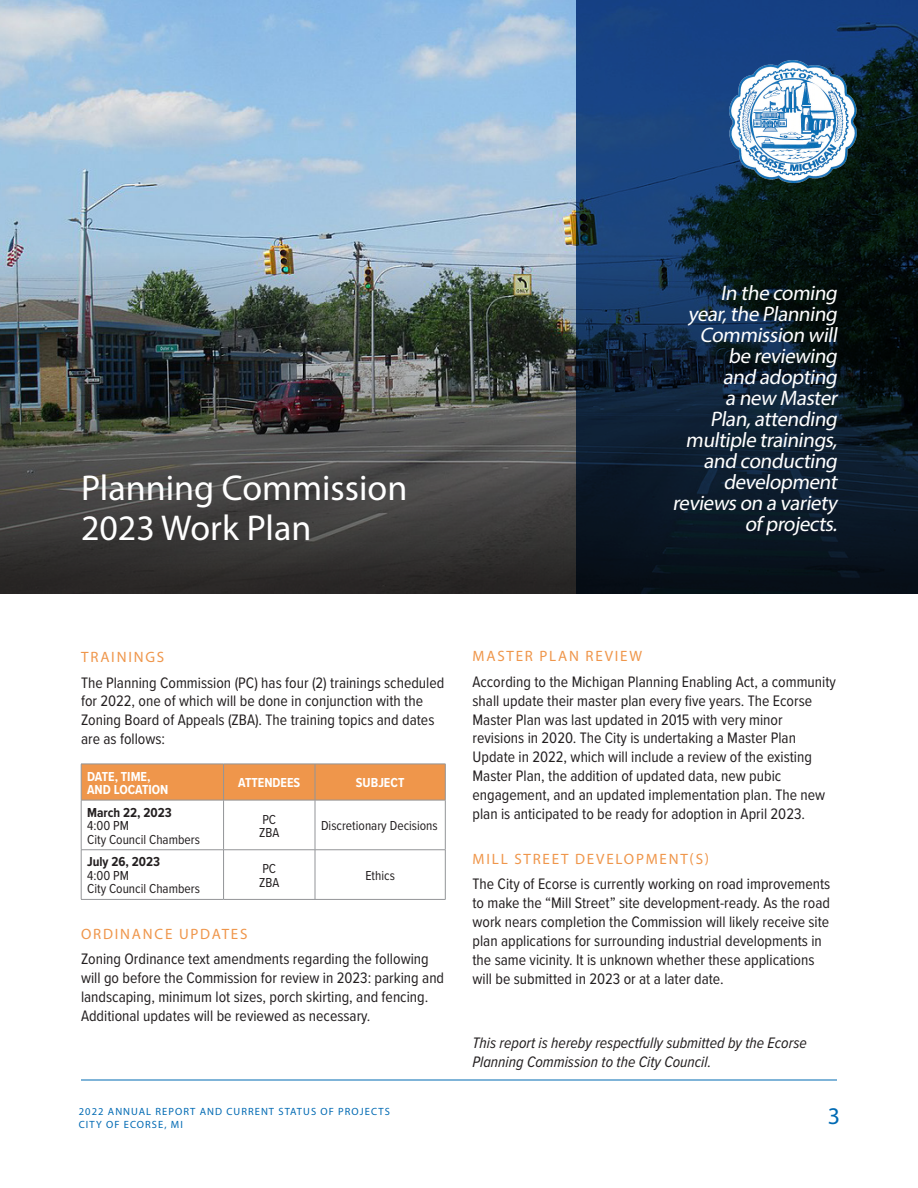
<style>
.page{position:relative;width:918px;height:1188px;background:#fff}
.page>*{position:absolute;margin:0;border:0;box-sizing:border-box;transform-origin:0 0}
.HEADING_1{font:36px/40.5px "Myriad Pro";color:#fff}
.t1{font:24px "Myriad Pro";color:#006ab3}
.t2{font:italic 21px/21px "Myriad Pro";color:#fff;text-align:right}
.t3{font:15.75px/18.9px "Proxima Nova Cond";color:#231f20}
.BODY{font:italic 15.75px/18.9px "Proxima Nova Cond";color:#231f20}
.HEADING_2{font:15px "Myriad Pro";letter-spacing:.12em;color:#ef964b}
.TABLE_-_BODY_-_LEFT{font:13.5px/13.5px "Proxima Nova Cond";color:#231f20}
.TABLE_-_HD_-_LEFT{font:700 13.5px/13.5px "Proxima Nova Cond";color:#fff}
.TABLE_-_BODY_-_LEFT-2{font:700 13.5px "Proxima Nova Cond";color:#231f20}
.t4{font:10.5px/12.6px "Myriad Pro";letter-spacing:.1em;color:#006ab3}
</style>
<div class="page">
<hr style="left:81px;top:1080px;width:756px;height:1px;background:#006ab3">
<img style="left:0;top:0;width:576px;height:256px">
<img style="left:0;top:256px;width:576px;height:338px">
<div style="left:82px;top:765px;width:363px;height:35px;background:#ef964b"></div>
<hr style="left:81px;top:764px;width:143px;height:1px;background:#939598">
<hr style="left:81px;top:764px;width:1px;height:36px;background:#939598">
<hr style="left:224px;top:764px;width:91px;height:1px;background:#939598">
<hr style="left:223px;top:764px;width:1px;height:36px;background:#939598">
<hr style="left:315px;top:764px;width:131px;height:1px;background:#939598">
<hr style="left:315px;top:764px;width:1px;height:36px;background:#939598">
<hr style="left:445px;top:764px;width:1px;height:36px;background:#939598">
<hr style="left:81px;top:800px;width:143px;height:1px;background:#939598">
<hr style="left:81px;top:800px;width:1px;height:50px;background:#939598">
<hr style="left:224px;top:800px;width:91px;height:1px;background:#939598">
<hr style="left:223px;top:800px;width:1px;height:50px;background:#939598">
<hr style="left:315px;top:800px;width:131px;height:1px;background:#939598">
<hr style="left:315px;top:800px;width:1px;height:50px;background:#939598">
<hr style="left:445px;top:800px;width:1px;height:50px;background:#939598">
<hr style="left:81px;top:850px;width:143px;height:1px;background:#939598">
<hr style="left:81px;top:850px;width:1px;height:49px;background:#939598">
<hr style="left:224px;top:850px;width:91px;height:1px;background:#939598">
<hr style="left:223px;top:850px;width:1px;height:49px;background:#939598">
<hr style="left:315px;top:850px;width:131px;height:1px;background:#939598">
<hr style="left:315px;top:850px;width:1px;height:49px;background:#939598">
<hr style="left:445px;top:850px;width:1px;height:49px;background:#939598">
<hr style="left:81px;top:899px;width:143px;height:1px;background:#939598">
<hr style="left:224px;top:899px;width:91px;height:1px;background:#939598">
<hr style="left:315px;top:899px;width:131px;height:1px;background:#939598">
<svg style="left:576px;top:0;width:342px;height:594px;background:#0e253e"></svg>
<img style="left:729px;top:60px;width:128px;height:123px">
<p class="HEADING_1" style="left:81px;top:467px;width:328px">Planning Commission<br>2023 Work Plan</p>
<p class="t2" style="left:672px;top:282px;width:170px">In the coming year,the Planning<br>Commission will be reviewing<br>and adopting<br>a new Master<br>Plan,attending multiple trainings, and conducting development reviewson a variety of projects.</p>
<p class="HEADING_2" style="left:81px;top:648px;width:85px">TRAININGS</p>
<p class="t3" style="left:81px;top:672px;width:365px">The Planning Commission (PC) has four (2) trainings scheduled for 2022, one of which will be done in conjunction with the Zoning Board of Appeals (ZBA). The training topics and dates are as follows:</p>
<p class="TABLE_-_HD_-_LEFT" style="left:87px;top:769px;width:83px">DATE, TIME,<br>AND LOCATION</p>
<p class="TABLE_-_HD_-_LEFT" style="left:238px;top:776px;width:64px">ATTENDEES</p>
<p class="TABLE_-_HD_-_LEFT" style="left:356px;top:776px;width:50px">SUBJECT</p>
<p class="TABLE_-_BODY_-_LEFT-2" style="left:87px;top:802px;width:86px">March 22, 2023</p>
<p class="TABLE_-_BODY_-_LEFT" style="left:87px;top:818px;width:43px">4:00 PM</p>
<p class="TABLE_-_BODY_-_LEFT" style="left:87px;top:832px;width:114px">City Council Chambers</p>
<p class="TABLE_-_BODY_-_LEFT" style="left:259px;top:812px;width:22px">PC<br>ZBA</p>
<p class="TABLE_-_BODY_-_LEFT" style="left:321px;top:818px;width:118px">Discretionary Decisions</p>
<p class="TABLE_-_BODY_-_LEFT-2" style="left:87px;top:852px;width:74px">July 26, 2023</p>
<p class="TABLE_-_BODY_-_LEFT" style="left:87px;top:868px;width:43px">4:00 PM</p>
<p class="TABLE_-_BODY_-_LEFT" style="left:87px;top:882px;width:114px">City Council Chambers</p>
<p class="TABLE_-_BODY_-_LEFT" style="left:259px;top:861px;width:22px">PC<br>ZBA</p>
<p class="TABLE_-_BODY_-_LEFT" style="left:365px;top:868px;width:31px">Ethics</p>
<p class="HEADING_2" style="left:81px;top:924px;width:168px">ORDINANCE UPDATES</p>
<p class="t3" style="left:81px;top:949px;width:365px">Zoning Ordinance text amendments regarding the following will go before the Commission for review in 2023: parking and landscaping, minimum lot sizes, porch skirting, and fencing.<br>Additional updates will be reviewed as necessary.</p>
<p class="HEADING_2" style="left:473px;top:647px;width:171px">MASTER PLAN REVIEW</p>
<p class="t3" style="left:472px;top:671px;width:365px">According to the Michigan Planning Enabling Act, a community shall update their master plan every five years. The Ecorse Master Plan was last updated in 2015 with very minor revisions in 2020. The City is undertaking a Master Plan Update in 2022, which will include a review of the existing Master Plan, the addition of updated data, new pubic engagement, and an updated implementation plan. The new plan is anticipated to be ready for adoption in April 2023.</p>
<p class="HEADING_2" style="left:473px;top:850px;width:238px">MILL STREET DEVELOPMENT(S)</p>
<p class="t3" style="left:472px;top:874px;width:359px">The City of Ecorse is currently working on road improvements to make the “Mill Street” site development-ready. As the road work nears completion the Commission will likely receive site plan applications for surrounding industrial developments in the same vicinity. It is unknown whether these applications will be submitted in 2023 or at a later date.</p>
<p class="BODY" style="left:472px;top:1033px;width:336px">This report is hereby respectfully submitted by the Ecorse<br>Planning Commission to the City Council.</p>
<p class="t4" style="left:79px;top:1105px;width:313px">2022 ANNUAL REPORT AND CURRENT STATUS OF PROJECTS<br>CITY OF ECORSE, MI</p>
<h2 class="t1" style="left:828px;top:1101px;width:14px">3</h2>
</div>
